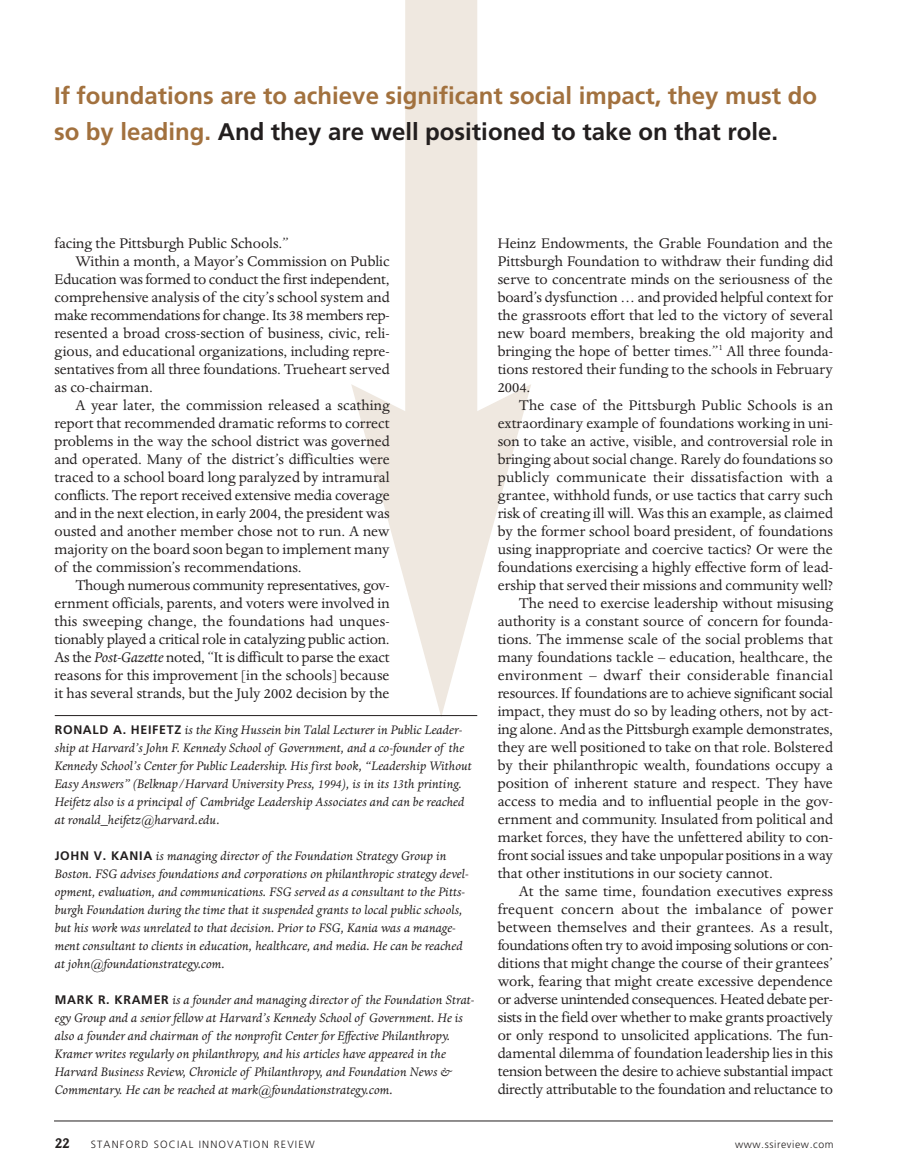
<style>
.page{position:relative;width:905px;height:1175px;background:#fff}
.page>*{position:absolute;margin:0;border:0;box-sizing:border-box;transform-origin:0 0}
.t1{font:700 24px/36px "Frutiger LT Std";color:#a2713e}
.t2{font:16.2px/18px "Dante MT Std";color:#231f1f;text-align:justify}
.t3{font:16.2px "Dante MT Std";letter-spacing:-.02em;color:#231f1f}
.t4{font:16.2px "Dante MT Std";letter-spacing:.02em;color:#231f1f}
.t5{font:italic 14.25px/18px "Dante MT Std";color:#231f1f}
.t6{font:700 13.5px "Cantoria MT Std";color:#231f1f}
.t7{font:300 10.5px "Frutiger LT Std";letter-spacing:.11em;color:#231f1f}
.t8{font:300 10.5px "Frutiger LT Std";letter-spacing:.055em;color:#231f1f}
.s1{color:#231f1f}
.s2{font-style:italic}
.s3{font-family:"Frutiger LT Std";font-weight:700;font-style:normal;font-size:12.3px}
</style>
<div class="page">
<div style="left:405px;top:0;width:72px;height:447px;background:#efe8e0"></div>
<svg style="left:351px;top:384px;width:180px;height:333px"></svg>
<hr style="left:54px;top:1120px;width:778px;height:1px;background:#231f1f">
<hr style="left:55px;top:715px;width:422px;height:1px;background:#231f1f">
<h1 class="t1" style="left:54px;top:80px;width:764px">If foundations are to achieve significant social impact, they must do so by leading. <span class="s1">And they are well positioned to take on that role.</span></h1>
<p class="t2" style="left:54px;top:235px;width:236px">facing the Pittsburgh Public Schools.”</p>
<p class="t2" style="left:75px;top:253px;width:316px">Within a month, a Mayor’s Commission on Public</p>
<p class="t2" style="left:54px;top:271px;width:337px">Education was formed to conduct the first independent,</p>
<p class="t2" style="left:54px;top:289px;width:337px">comprehensive analysis of the city’s school system and</p>
<p class="t3" style="left:54px;top:308px;width:337px">make recommendations for change. Its 38 members rep-</p>
<p class="t2" style="left:54px;top:325px;width:337px">resented a broad cross-section of business, civic, reli-</p>
<p class="t2" style="left:54px;top:343px;width:337px">gious, and educational organizations, including repre-</p>
<p class="t2" style="left:54px;top:361px;width:337px">sentatives from all three foundations. Trueheart served</p>
<p class="t2" style="left:54px;top:379px;width:100px">as co-chairman.</p>
<p class="t2" style="left:75px;top:397px;width:316px">A year later, the commission released a scathing</p>
<p class="t2" style="left:54px;top:415px;width:337px">report that recommended dramatic reforms to correct</p>
<p class="t2" style="left:54px;top:433px;width:337px">problems in the way the school district was governed</p>
<p class="t2" style="left:54px;top:451px;width:337px">and operated. Many of the district’s difficulties were</p>
<p class="t2" style="left:54px;top:469px;width:337px">traced to a school board long paralyzed by intramural</p>
<p class="t2" style="left:54px;top:487px;width:337px">conflicts. The report received extensive media coverage</p>
<p class="t2" style="left:54px;top:505px;width:337px">and in the next election, in early 2004, the president was</p>
<p class="t2" style="left:54px;top:523px;width:337px">ousted and another member chose not to run. A new</p>
<p class="t2" style="left:54px;top:541px;width:337px">majority on the board soon began to implement many</p>
<p class="t2" style="left:54px;top:559px;width:249px">of the commission’s recommendations.</p>
<p class="t2" style="left:75px;top:577px;width:316px">Though numerous community representatives, gov-</p>
<p class="t2" style="left:54px;top:595px;width:337px">ernment officials, parents, and voters were involved in</p>
<p class="t2" style="left:54px;top:613px;width:337px">this sweeping change, the foundations had unques-</p>
<p class="t2" style="left:54px;top:631px;width:337px">tionably played a critical role in catalyzing public action.</p>
<p class="t3" style="left:54px;top:650px;width:337px">As the <span class="s2">Post-Gazette</span> noted, “It is difficult to parse the exact</p>
<p class="t2" style="left:54px;top:667px;width:337px">reasons for this improvement [in the schools] because</p>
<p class="t2" style="left:54px;top:685px;width:337px">it has several strands, but the July 2002 decision by the</p>
<p class="t5" style="left:55px;top:721px;width:418px"><span class="s3">RONALD A. HEIFETZ</span> is the King Hussein bin Talal Lecturer in Public Leader&shy;ship at Harvard’s John F. Kennedy School of Government, and a co-founder of the Kennedy School’s Center for Public Leadership. His first book, “Leadership Without Easy Answers” (Belknap/Harvard University Press, 1994), is in its 13th printing.<br>Heifetz also is a principal of Cambridge Leadership Associates and can be reached at ronald_heifetz@harvard.edu.</p>
<p class="t5" style="left:55px;top:847px;width:415px"><span class="s3">JOHN V. KANIA</span> is managing director of the Foundation Strategy Group in Boston. FSG advises foundations and corporations on philanthropic strategy devel&shy;opment, evaluation, and communications. FSG served as a consultant to the Pitts&shy;burgh Foundation during the time that it suspended grants to local public schools, but his work was unrelated to that decision. Prior to FSG, Kania was a manage&shy;ment consultant to clients in education, healthcare, and media. He can be reached at john@foundationstrategy.com.</p>
<p class="t5" style="left:55px;top:991px;width:421px"><span class="s3">MARK R. KRAMER</span> is a founder and managing director of the Foundation Strat&shy;egy Group and a senior fellow at Harvard’s Kennedy School of Government. He is also a founder and chairman of the nonprofit Center for Effective Philanthropy.<br>Kramer writes regularly on philanthropy, and his articles have appeared in the Harvard Business Review, Chronicle of Philanthropy, and Foundation News &amp; Commentary. He can be reached at mark@foundationstrategy.com.</p>
<p class="t2" style="left:497px;top:235px;width:337px">Heinz Endowments, the Grable Foundation and the Pittsburgh Foundation to withdraw their funding did serve to concentrate minds on the seriousness of the board’s dysfunction … and provided helpful context for the grassroots effort that led to the victory of several new board members, breaking the old majority and bringing the hope of better times.”<sup>1</sup> All three founda&shy;tions restored their funding to the schools in February 2004.</p>
<p class="t2" style="left:518px;top:397px;width:316px">The case of the Pittsburgh Public Schools is an</p>
<p class="t2" style="left:497px;top:415px;width:337px">extraordinary example of foundations working in uni-</p>
<p class="t2" style="left:497px;top:433px;width:337px">son to take an active, visible, and controversial role in</p>
<p class="t2" style="left:497px;top:451px;width:337px">bringing about social change. Rarely do foundations so</p>
<p class="t4" style="left:497px;top:470px;width:337px">publicly communicate their dissatisfaction with a</p>
<p class="t2" style="left:497px;top:487px;width:337px">grantee, withhold funds, or use tactics that carry such</p>
<p class="t2" style="left:497px;top:505px;width:337px">risk of creating ill will. Was this an example, as claimed</p>
<p class="t2" style="left:497px;top:523px;width:337px">by the former school board president, of foundations</p>
<p class="t2" style="left:497px;top:541px;width:337px">using inappropriate and coercive tactics? Or were the</p>
<p class="t2" style="left:497px;top:559px;width:337px">foundations exercising a highly effective form of lead-</p>
<p class="t2" style="left:497px;top:577px;width:337px">ership that served their missions and community well?</p>
<p class="t2" style="left:518px;top:595px;width:316px">The need to exercise leadership without misusing</p>
<p class="t2" style="left:497px;top:613px;width:337px">authority is a constant source of concern for founda-</p>
<p class="t2" style="left:497px;top:631px;width:337px">tions. The immense scale of the social problems that</p>
<p class="t2" style="left:497px;top:649px;width:337px">many foundations tackle – education, healthcare, the</p>
<p class="t4" style="left:497px;top:668px;width:337px">environment – dwarf their considerable financial</p>
<p class="t2" style="left:497px;top:685px;width:337px">resources. If foundations are to achieve significant social</p>
<p class="t2" style="left:497px;top:703px;width:337px">impact, they must do so by leading others, not by act-</p>
<p class="t2" style="left:497px;top:721px;width:337px">ing alone. And as the Pittsburgh example demonstrates,</p>
<p class="t2" style="left:497px;top:739px;width:337px">they are well positioned to take on that role. Bolstered</p>
<p class="t2" style="left:497px;top:757px;width:337px">by their philanthropic wealth, foundations occupy a</p>
<p class="t2" style="left:497px;top:775px;width:337px">position of inherent stature and respect. They have</p>
<p class="t2" style="left:497px;top:793px;width:337px">access to media and to influential people in the gov-</p>
<p class="t2" style="left:497px;top:811px;width:337px">ernment and community. Insulated from political and</p>
<p class="t2" style="left:497px;top:829px;width:337px">market forces, they have the unfettered ability to con-</p>
<p class="t2" style="left:497px;top:847px;width:337px">front social issues and take unpopular positions in a way</p>
<p class="t2" style="left:497px;top:865px;width:277px">that other institutions in our society cannot.</p>
<p class="t2" style="left:518px;top:883px;width:316px">At the same time, foundation executives express</p>
<p class="t4" style="left:497px;top:902px;width:337px">frequent concern about the imbalance of power</p>
<p class="t2" style="left:497px;top:919px;width:337px">between themselves and their grantees. As a result,</p>
<p class="t3" style="left:497px;top:938px;width:337px">foundations often try to avoid imposing solutions or con-</p>
<p class="t2" style="left:497px;top:955px;width:337px">ditions that might change the course of their grantees’</p>
<p class="t2" style="left:497px;top:973px;width:337px">work, fearing that might create excessive dependence</p>
<p class="t3" style="left:497px;top:992px;width:337px">or adverse unintended consequences. Heated debate per-</p>
<p class="t2" style="left:497px;top:1009px;width:337px">sists in the field over whether to make grants proactively</p>
<p class="t2" style="left:497px;top:1027px;width:337px">or only respond to unsolicited applications. The fun-</p>
<p class="t2" style="left:497px;top:1045px;width:336px">damental dilemma of foundation leadership lies in this</p>
<p class="t2" style="left:497px;top:1063px;width:337px">tension between the desire to achieve substantial impact</p>
<p class="t2" style="left:497px;top:1081px;width:337px">directly attributable to the foundation and reluctance to</p>
<p class="t6" style="left:55px;top:1138px;width:17px">22</p>
<p class="t7" style="left:91px;top:1139px;width:225px">STANFORD SOCIAL INNOVATION REVIEW</p>
<p class="t8" style="left:735px;top:1139px;width:100px">www.ssireview.com</p>
</div>
